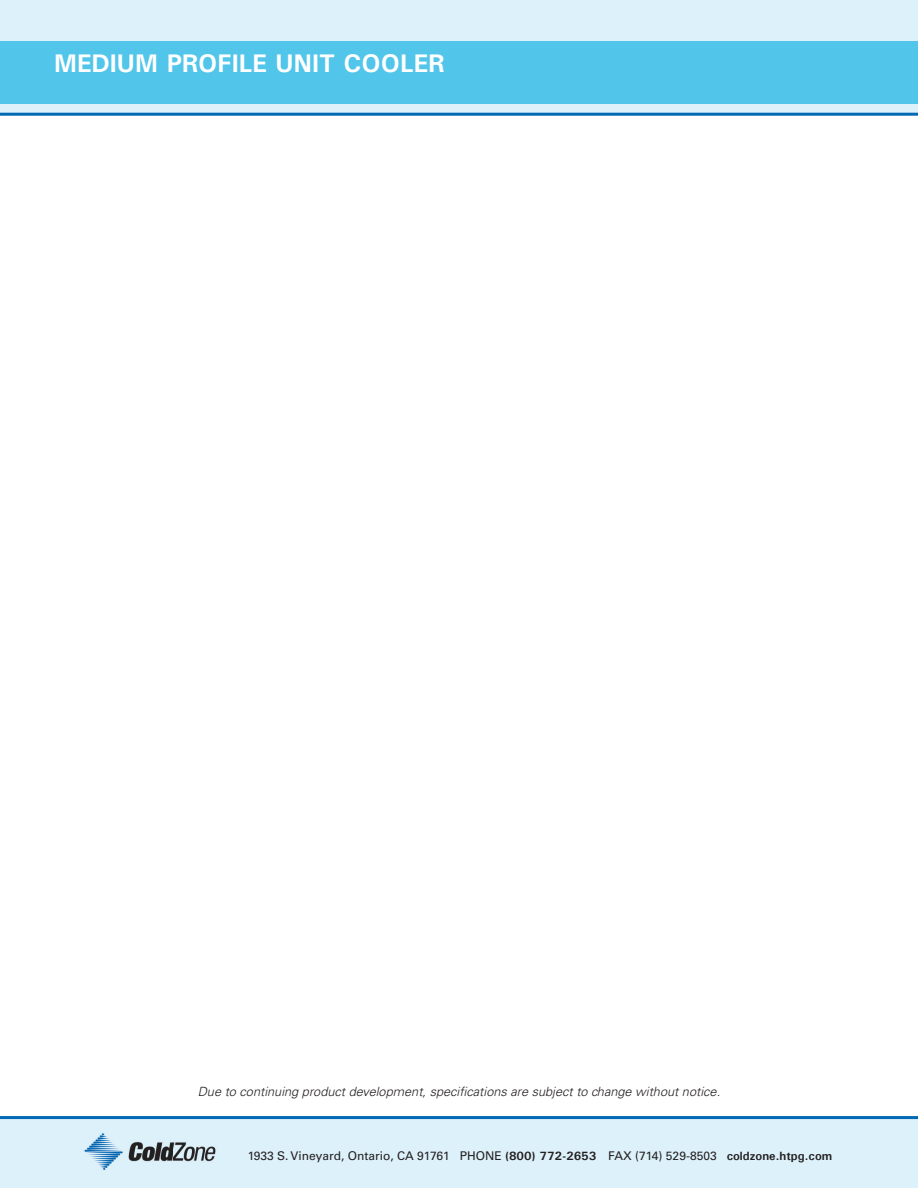
<style>
.page{position:relative;width:918px;height:1188px;background:#fff}
.page>*{position:absolute;margin:0;border:0;box-sizing:border-box;transform-origin:0 0}
.t1{font:700 25.5px "Univers";color:#fff}
.t2{font:italic 300 12.75px "Univers";color:#231f20}
.t3{font:12px "Univers";color:#231f20}
.s1{font-weight:700}
</style>
<div class="page">
<div style="left:0;top:1119px;width:918px;height:69px;background:#ddf1fa"></div>
<hr style="left:0;top:1116px;width:918px;height:3px;background:#0168b3">
<div style="left:0;top:0;width:918px;height:112px;background:#ddf1fa"></div>
<div style="left:0;top:41px;width:918px;height:63px;background:#51c5ea"></div>
<hr style="left:0;top:113px;width:918px;height:3px;background:#0168b3">
<img style="left:84px;top:1133px;width:132px;height:37px">
<h1 class="t1" style="left:54px;top:47px;width:392px">MEDIUM PROFILE UNIT COOLER</h1>
<p class="t2" style="left:198px;top:1084px;width:524px">Due to continuing product development, specifications are subject to change without notice.</p>
<p class="t3" style="left:248px;top:1149px;width:586px">1933 S. Vineyard, Ontario, CA 91761 PHONE <span class="s1">(800) 772-2653</span> FAX (714) 529-8503 <span class="s1">coldzone.htpg.com</span></p>
</div>
